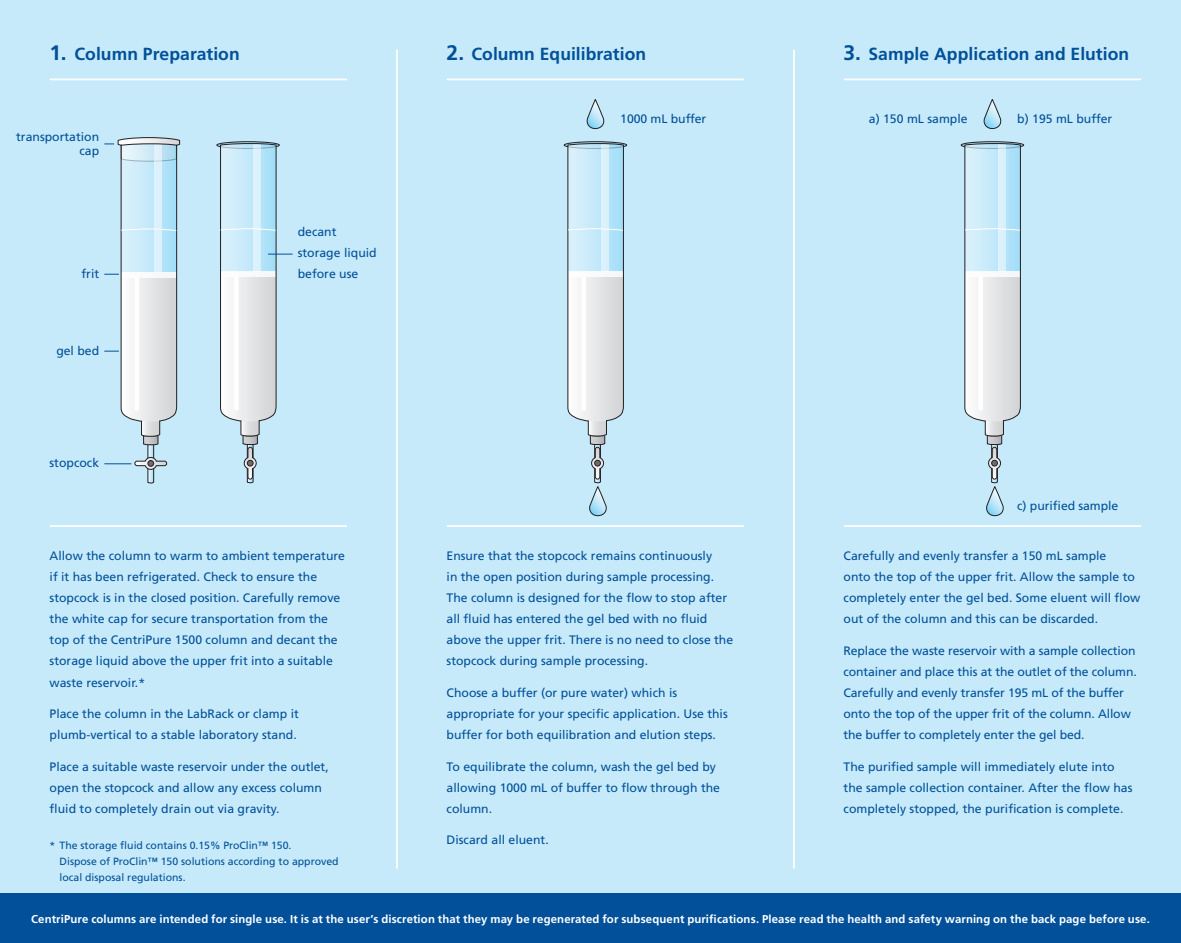
<style>
.page{position:relative;width:1181px;height:943px;background:#c6eafa}
.page>*{position:absolute;margin:0;border:0;box-sizing:border-box;transform-origin:0 0}
.t1{font:700 17.5px "Frutiger";letter-spacing:.005em;color:#015099}
.t2{font:12.25px/21px "Frutiger";color:#015099}
.t3{font:700 11.38px "Frutiger";letter-spacing:.01em;color:#fff}
.t4{font:10.5px/15.8px "Frutiger";color:#015099}
.s1{font-size:21px}
</style>
<div class="page">
<hr style="left:396px;top:50px;width:2px;height:818px;background:#fff">
<hr style="left:793px;top:50px;width:2px;height:818px;background:#fff">
<hr style="left:50px;top:78px;width:296px;height:2px;background:#fff">
<hr style="left:50px;top:525px;width:296px;height:2px;background:#fff">
<hr style="left:447px;top:78px;width:296px;height:2px;background:#fff">
<hr style="left:447px;top:525px;width:296px;height:2px;background:#fff">
<hr style="left:844px;top:78px;width:296px;height:2px;background:#fff">
<hr style="left:844px;top:525px;width:296px;height:2px;background:#fff">
<svg style="left:586px;top:99px;width:19px;height:30px"></svg>
<svg style="left:983px;top:99px;width:19px;height:30px"></svg>
<div style="left:217px;top:141px;width:62px;height:8px;border:1px solid #231f20;border-radius:50%"></div>
<div style="left:564px;top:141px;width:63px;height:8px;border:1px solid #231f20;border-radius:50%"></div>
<svg style="left:567px;top:143px;width:57px;height:373px"></svg>
<div style="left:961px;top:141px;width:63px;height:8px;border:1px solid #231f20;border-radius:50%"></div>
<svg style="left:964px;top:143px;width:57px;height:373px"></svg>
<svg style="left:220px;top:143px;width:72px;height:340px"></svg>
<svg style="left:105px;top:137px;width:75px;height:346px"></svg>
<div style="left:0;top:893px;width:1181px;height:50px;background:#015099"></div>
<p class="t1" style="left:50px;top:43px;width:192px"><span class="s1">1.</span> Column Preparation</p>
<p class="t1" style="left:446px;top:43px;width:201px"><span class="s1">2.</span> Column Equilibration</p>
<p class="t1" style="left:843px;top:43px;width:287px"><span class="s1">3.</span> Sample Application and Elution</p>
<p class="t2" style="left:16px;top:130px;width:85px;line-height:14px;text-align:right">transportation cap</p>
<p class="t2" style="left:82px;top:263px;width:19px">frit</p>
<p class="t2" style="left:56px;top:340px;width:44px">gel bed</p>
<p class="t2" style="left:50px;top:452px;width:51px">stopcock</p>
<p class="t2" style="left:298px;top:221px;width:80px">decant storage liquid before use</p>
<p class="t2" style="left:50px;top:545px;width:297px">Allow the column to warm to ambient temperature if it has been refrigerated. Check to ensure the stopcock is in the closed position. Carefully remove the white cap for secure transportation from the top of the CentriPure 1500 column and decant the storage liquid above the upper frit into a suitable waste reservoir.*</p>
<p class="t2" style="left:50px;top:703px;width:251px">Place the column in the LabRack or clamp it plumb-vertical to a stable laboratory stand.</p>
<p class="t2" style="left:50px;top:755px;width:281px">Place a suitable waste reservoir under the outlet, open the stopcock and allow any excess column fluid to completely drain out via gravity.</p>
<p class="t4" style="left:50px;top:837px;width:243px">* The storage fluid contains 0.15% ProClin™ 150.</p>
<p class="t4" style="left:60px;top:853px;width:281px">Dispose of ProClin™ 150 solutions according to approved local disposal regulations.</p>
<p class="t2" style="left:620px;top:108px;width:88px">1000 mL buffer</p>
<p class="t2" style="left:446px;top:545px;width:288px">Ensure that the stopcock remains continuously<br>in the open position during sample processing.<br>The column is designed for the flow to stop after all fluid has entered the gel bed with no fluid above the upper frit. There is no need to close the stopcock during sample processing.</p>
<p class="t2" style="left:446px;top:682px;width:283px">Choose a buffer (or pure water) which is appropriate for your specific application. Use this buffer for both equilibration and elution steps.</p>
<p class="t2" style="left:446px;top:755px;width:275px">To equilibrate the column, wash the gel bed by allowing 1000 mL of buffer to flow through the column.</p>
<p class="t2" style="left:446px;top:829px;width:104px">Discard all eluent.</p>
<p class="t2" style="left:869px;top:108px;width:100px">a) 150 mL sample</p>
<p class="t2" style="left:1017px;top:108px;width:97px">b) 195 mL buffer</p>
<p class="t2" style="left:1017px;top:495px;width:103px">c) purified sample</p>
<p class="t2" style="left:843px;top:545px;width:298px">Carefully and evenly transfer a 150 mL sample<br>onto the top of the upper frit. Allow the sample to completely enter the gel bed. Some eluent will flow out of the column and this can be discarded.</p>
<p class="t2" style="left:843px;top:640px;width:295px">Replace the waste reservoir with a sample collection container and place this at the outlet of the column.<br>Carefully and evenly transfer 195 mL of the buffer onto the top of the upper frit of the column. Allow the buffer to completely enter the gel bed.</p>
<p class="t2" style="left:843px;top:755px;width:290px">The purified sample will immediately elute into the sample collection container. After the flow has completely stopped, the purification is complete.</p>
<p class="t3" style="left:31px;top:912px;width:1120px">CentriPure columns are intended for single use. It is at the user’s discretion that they may be regenerated for subsequent purifications. Please read the health and safety warning on the back page before use.</p>
</div>
